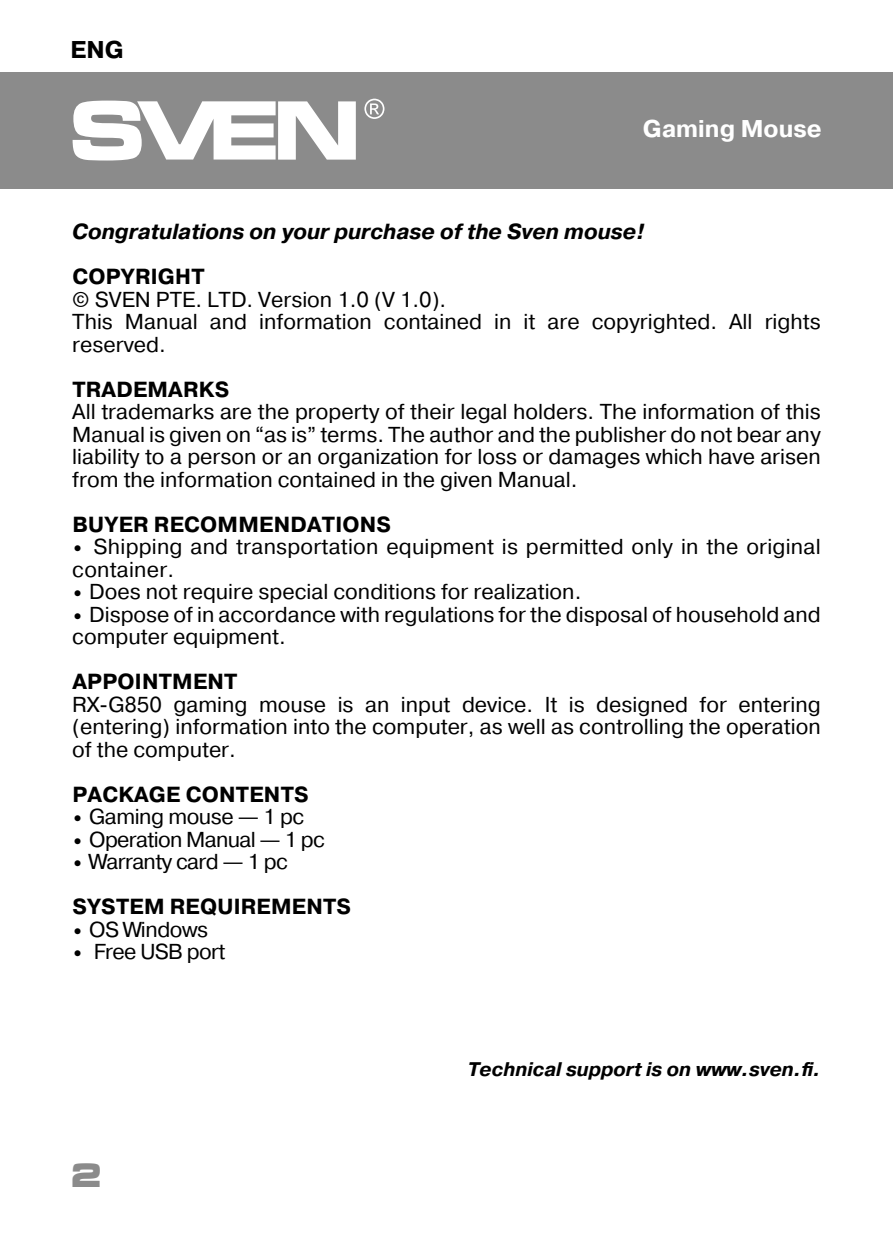
<style>
.page{position:relative;width:893px;height:1259px;background:#fff}
.page>*{position:absolute;margin:0;border:0;box-sizing:border-box;transform-origin:0 0}
.t1{font:700 33px "Micra";color:#8b8b8b}
.t2{font:700 24.3px "Pragmatica";color:#fff}
.t3{font:700 24.3px "Pragmatica";color:#000}
.t4{font:700 21.9px "Pragmatica";letter-spacing:.01em;color:#000}
.t5{font:italic 700 21.9px "Pragmatica";color:#000}
.t6{font:21.6px/22.5px "Pragmatica";color:#000}
.t7{font:21.6px "Pragmatica";letter-spacing:-.03em;color:#000}
.t8{font:21.6px "Pragmatica";letter-spacing:-.02em;color:#000}
.t9{font:italic 700 19.8px "Pragmatica";color:#000}
.s1{font-weight:700;font-size:16.5px}
</style>
<div class="page">
<div style="left:0;top:72px;width:893px;height:117px;background:#8b8b8b"></div>
<svg style="left:73px;top:101px;width:283px;height:59px"></svg>
<svg style="left:364px;top:99px;width:20px;height:20px"></svg>
<p class="t3" style="left:71px;top:34px;width:55px">ENG</p>
<p class="t2" style="left:643px;top:112px;width:181px">Gaming Mouse</p>
<p class="t5" style="left:72px;top:218px;width:574px">Congratulations on your purchase of the Sven mouse!</p>
<p class="t4" style="left:72px;top:262px;width:134px">COPYRIGHT</p>
<p class="t6" style="left:72px;top:288px;width:750px">© SVEN PTE. LTD. Version 1.0 (V 1.0).<br>This Manual and information contained in it are copyrighted. All rights reserved.</p>
<p class="t4" style="left:72px;top:375px;width:158px">TRADEMARKS</p>
<p class="t6" style="left:72px;top:401px;width:750px;text-align:justify">All trademarks are the property of their legal holders. The information of this Manual is given on “as is” terms. The author and the publisher do not bear any liability to a person or an organization for loss or damages which have arisen from the information contained in the given Manual.</p>
<p class="t4" style="left:72px;top:510px;width:320px">BUYER RECOMMENDATIONS</p>
<p class="t6" style="left:72px;top:536px;width:750px"><span class="s1">•</span> Shipping and transportation equipment is permitted only in the original container.</p>
<p class="t6" style="left:72px;top:581px;width:511px"><span class="s1">•</span> Does not require special conditions for realization.</p>
<p class="t6" style="left:72px;top:603px;width:750px"><span class="s1">•</span> Dispose of in accordance with regulations for the disposal of household and computer equipment.</p>
<p class="t4" style="left:72px;top:667px;width:167px">APPOINTMENT</p>
<p class="t6" style="left:72px;top:693px;width:750px;text-align:justify">RX-G850 gaming mouse is an input device. It is designed for entering (entering) information into the computer, as well as controlling the operation of the computer.</p>
<p class="t4" style="left:72px;top:780px;width:238px">PACKAGE CONTENTS</p>
<p class="t8" style="left:72px;top:803px;width:234px"><span class="s1">•</span> Gaming mouse — 1 pc</p>
<p class="t7" style="left:72px;top:826px;width:254px"><span class="s1">•</span> Operation Manual — 1 pc</p>
<p class="t7" style="left:72px;top:848px;width:217px"><span class="s1">•</span> Warranty card — 1 pc</p>
<p class="t4" style="left:72px;top:892px;width:280px">SYSTEM REQUIREMENTS</p>
<p class="t8" style="left:72px;top:916px;width:137px"><span class="s1">•</span> ОS Windows</p>
<p class="t7" style="left:72px;top:938px;width:155px"><span class="s1">•</span> Free USB port</p>
<h1 class="t1" style="left:70px;top:1157px;width:35px">2</h1>
<p class="t9" style="left:468px;top:1056px;width:354px">Technical support is on www.sven.fi.</p>
</div>
